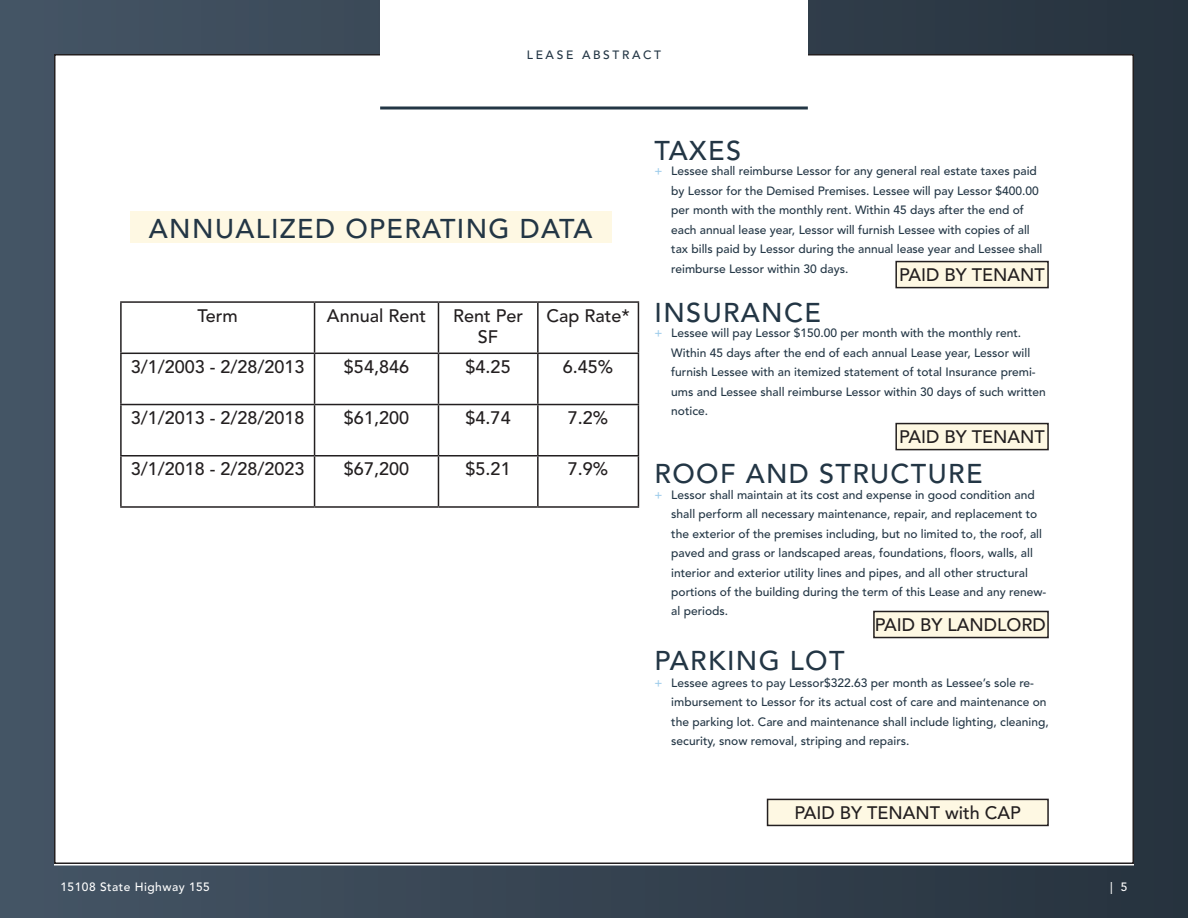
<style>
.page{position:relative;width:1188px;height:918px;background:#fff}
.page>*{position:absolute;margin:0;border:0;box-sizing:border-box;transform-origin:0 0}
.t1{font:500 27px "Avenir";letter-spacing:.05em;color:#233645}
.t2{font:500 18px/21.6px "Avenir";color:#231f20;text-align:center}
.t3{font:500 12px/19.5px "Avenir";color:#233645}
.t4{font:500 12px "Avenir";letter-spacing:.04em;color:#fff}
.t5{font:500 12px "Avenir";letter-spacing:.22em;color:#233645}
.s1{color:#9acaea}
</style>
<div class="page">
<div style="left:0;top:0;width:1188px;height:918px;background:linear-gradient(to right,#445463,#26323d)"></div>
<div style="left:55px;top:55px;width:1078px;height:808px;background:#fff"></div>
<div style="left:380px;top:0;width:428px;height:108px;background:#fff"></div>
<svg style="left:380px;top:106px;width:428px;height:4px"></svg>
<div style="left:130px;top:212px;width:481px;height:31px;background:#fef8e3"></div>
<hr style="left:120px;top:301px;width:195px;height:2px;background:#231f20">
<hr style="left:120px;top:303px;width:2px;height:50px;background:#231f20">
<hr style="left:315px;top:301px;width:123px;height:2px;background:#231f20">
<hr style="left:314px;top:303px;width:1px;height:50px;background:#231f20">
<hr style="left:438px;top:301px;width:100px;height:2px;background:#231f20">
<hr style="left:438px;top:303px;width:1px;height:50px;background:#231f20">
<hr style="left:538px;top:301px;width:101px;height:2px;background:#231f20">
<hr style="left:537px;top:303px;width:2px;height:50px;background:#231f20">
<hr style="left:638px;top:303px;width:1px;height:50px;background:#231f20">
<hr style="left:120px;top:353px;width:195px;height:1px;background:#231f20">
<hr style="left:120px;top:354px;width:2px;height:50px;background:#231f20">
<hr style="left:315px;top:353px;width:123px;height:1px;background:#231f20">
<hr style="left:314px;top:354px;width:1px;height:50px;background:#231f20">
<hr style="left:438px;top:353px;width:100px;height:1px;background:#231f20">
<hr style="left:438px;top:354px;width:1px;height:50px;background:#231f20">
<hr style="left:538px;top:353px;width:101px;height:1px;background:#231f20">
<hr style="left:537px;top:354px;width:2px;height:50px;background:#231f20">
<hr style="left:638px;top:354px;width:1px;height:50px;background:#231f20">
<hr style="left:120px;top:404px;width:195px;height:1px;background:#231f20">
<hr style="left:120px;top:405px;width:2px;height:50px;background:#231f20">
<hr style="left:315px;top:404px;width:123px;height:1px;background:#231f20">
<hr style="left:314px;top:405px;width:1px;height:50px;background:#231f20">
<hr style="left:438px;top:404px;width:100px;height:1px;background:#231f20">
<hr style="left:438px;top:405px;width:1px;height:50px;background:#231f20">
<hr style="left:538px;top:404px;width:101px;height:1px;background:#231f20">
<hr style="left:537px;top:405px;width:2px;height:50px;background:#231f20">
<hr style="left:638px;top:405px;width:1px;height:50px;background:#231f20">
<hr style="left:120px;top:455px;width:195px;height:2px;background:#231f20">
<hr style="left:120px;top:457px;width:2px;height:49px;background:#231f20">
<hr style="left:315px;top:455px;width:123px;height:2px;background:#231f20">
<hr style="left:314px;top:457px;width:1px;height:49px;background:#231f20">
<hr style="left:438px;top:455px;width:100px;height:2px;background:#231f20">
<hr style="left:438px;top:457px;width:1px;height:49px;background:#231f20">
<hr style="left:538px;top:455px;width:101px;height:2px;background:#231f20">
<hr style="left:537px;top:457px;width:2px;height:49px;background:#231f20">
<hr style="left:638px;top:457px;width:1px;height:49px;background:#231f20">
<hr style="left:120px;top:506px;width:195px;height:2px;background:#231f20">
<hr style="left:315px;top:506px;width:123px;height:2px;background:#231f20">
<hr style="left:438px;top:506px;width:100px;height:2px;background:#231f20">
<hr style="left:538px;top:506px;width:101px;height:2px;background:#231f20">
<div style="left:896px;top:262px;width:152px;height:26px;background:#fef8e3"></div>
<div style="left:895px;top:261px;width:154px;height:27px;border:2px solid #231f20"></div>
<div style="left:896px;top:424px;width:152px;height:26px;background:#fef8e3"></div>
<div style="left:895px;top:423px;width:154px;height:27px;border:2px solid #231f20"></div>
<div style="left:874px;top:611px;width:174px;height:27px;background:#fef8e3"></div>
<div style="left:873px;top:611px;width:176px;height:27px;border:2px solid #231f20"></div>
<div style="left:768px;top:799px;width:280px;height:26px;background:#fef8e3"></div>
<div style="left:767px;top:799px;width:282px;height:27px;border:2px solid #231f20"></div>
<hr style="left:54px;top:864px;width:1080px;height:2px;background:#fff">
<p class="t5" style="left:527px;top:47px;width:136px">LEASE ABSTRACT</p>
<p class="t1" style="left:149px;top:213px;width:445px">ANNUALIZED OPERATING DATA</p>
<p class="t2" style="left:198px;top:305px;width:42px">Term</p>
<p class="t2" style="left:327px;top:305px;width:101px">Annual Rent</p>
<p class="t2" style="left:453px;top:305px;width:72px">Rent Per<br>SF</p>
<p class="t2" style="left:546px;top:305px;width:85px">Cap Rate*</p>
<p class="t2" style="left:131px;top:356px;width:175px">3/1/2003 - 2/28/2013</p>
<p class="t2" style="left:344px;top:356px;width:67px">$54,846</p>
<p class="t2" style="left:466px;top:356px;width:47px">$4.25</p>
<p class="t2" style="left:563px;top:356px;width:52px">6.45%</p>
<p class="t2" style="left:131px;top:408px;width:175px">3/1/2013 - 2/28/2018</p>
<p class="t2" style="left:344px;top:408px;width:67px">$61,200</p>
<p class="t2" style="left:466px;top:408px;width:47px">$4.74</p>
<p class="t2" style="left:568px;top:408px;width:42px">7.2%</p>
<p class="t2" style="left:131px;top:459px;width:175px">3/1/2018 - 2/28/2023</p>
<p class="t2" style="left:344px;top:459px;width:67px">$67,200</p>
<p class="t2" style="left:466px;top:459px;width:47px">$5.21</p>
<p class="t2" style="left:568px;top:459px;width:42px">7.9%</p>
<p class="t1" style="left:655px;top:135px;width:88px">TAXES</p>
<p class="t3" style="left:671px;top:162px;width:373px;text-indent:-17px"><span class="s1">+</span> Lessee shall reimburse Lessor for any general real estate taxes paid by Lessor for the Demised Premises. Lessee will pay Lessor $400.00 per month with the monthly rent. Within 45 days after the end of each annual lease year, Lessor will furnish Lessee with copies of all tax bills paid by Lessor during the annual lease year and Lessee shall reimburse Lessor within 30 days.</p>
<p class="t2" style="left:899px;top:265px;width:147px">PAID BY TENANT</p>
<p class="t1" style="left:655px;top:297px;width:168px">INSURANCE</p>
<p class="t3" style="left:671px;top:324px;width:376px;text-indent:-17px"><span class="s1">+</span> Lessee will pay Lessor $150.00 per month with the monthly rent.<br>Within 45 days after the end of each annual Lease year, Lessor will furnish Lessee with an itemized statement of total Insurance premi&shy;ums and Lessee shall reimburse Lessor within 30 days of such written notice.</p>
<p class="t2" style="left:899px;top:427px;width:147px">PAID BY TENANT</p>
<p class="t1" style="left:655px;top:458px;width:329px">ROOF AND STRUCTURE</p>
<p class="t3" style="left:671px;top:485px;width:376px;text-indent:-17px"><span class="s1">+</span> Lessor shall maintain at its cost and expense in good condition and shall perform all necessary maintenance, repair, and replacement to the exterior of the premises including, but no limited to, the roof, all paved and grass or landscaped areas, foundations, floors, walls, all interior and exterior utility lines and pipes, and all other structural portions of the building during the term of this Lease and any renew&shy;al periods.</p>
<p class="t2" style="left:875px;top:615px;width:173px">PAID BY LANDLORD</p>
<p class="t1" style="left:655px;top:645px;width:191px">PARKING LOT</p>
<p class="t3" style="left:671px;top:673px;width:379px;text-indent:-17px"><span class="s1">+</span> Lessee agrees to pay Lessor$322.63 per month as Lessee’s sole re&shy;imbursement to Lessor for its actual cost of care and maintenance on the parking lot. Care and maintenance shall include lighting, cleaning, security, snow removal, striping and repairs.</p>
<p class="t2" style="left:795px;top:803px;width:228px">PAID BY TENANT with CAP</p>
<p class="t4" style="left:60px;top:880px;width:151px">15108 State Highway 155</p>
<p class="t4" style="left:1110px;top:880px;width:19px">| 5</p>
</div>
